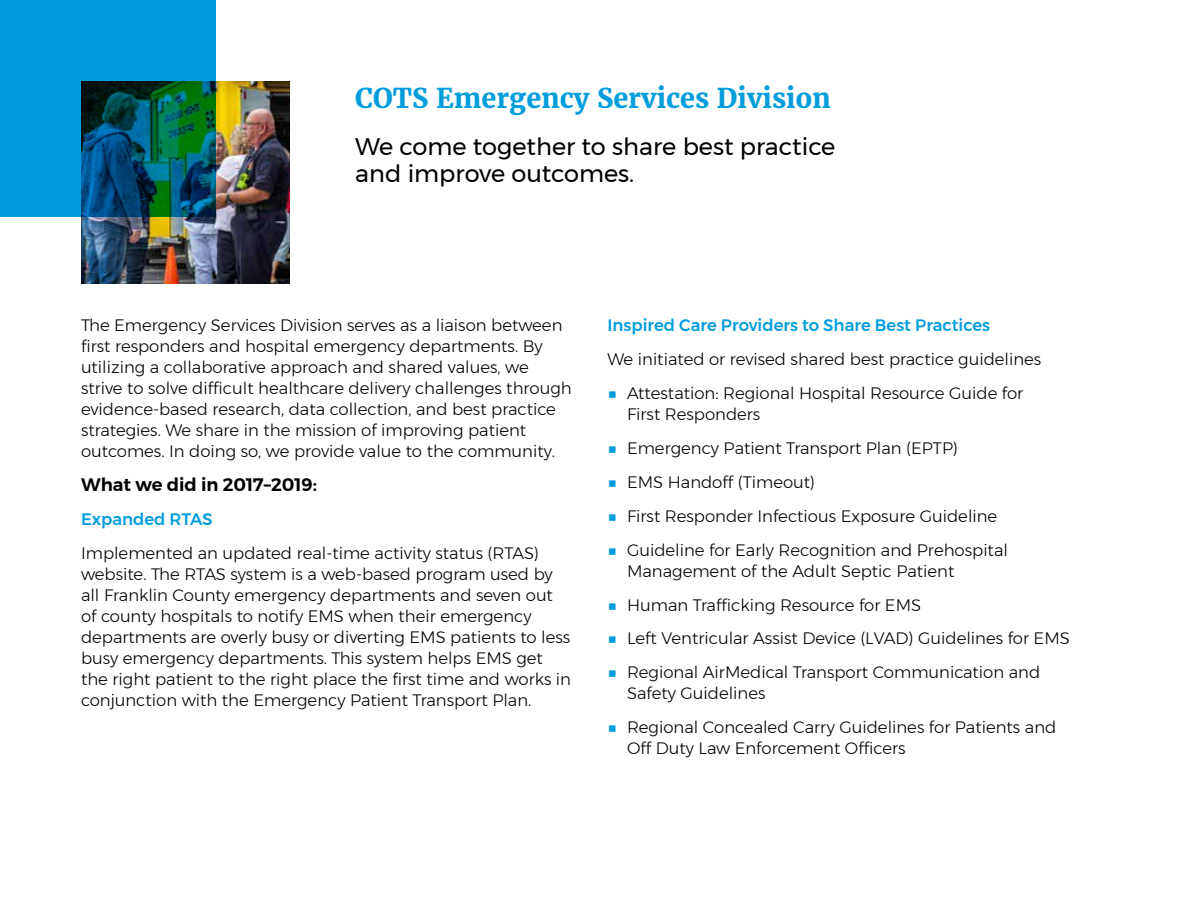
<style>
.page{position:relative;width:1188px;height:918px;background:#fff}
.page>*{position:absolute;margin:0;border:0;box-sizing:border-box;transform-origin:0 0}
.t1{font:700 27px "Merriweather";color:#009ddc}
.t2{font:24px/27px "Montserrat";color:#000}
.t3{font:600 18px "Montserrat";color:#000}
.t4{font:300 16.5px/21px "Montserrat";color:#000}
.t5{font:500 16.5px "Montserrat";color:#009ddc}
.s1{font-weight:400;color:#009ddc}
</style>
<div class="page">
<div style="left:0;top:0;width:216px;height:216px;background:#009ddc"></div>
<img style="left:81px;top:81px;width:208px;height:202px">
<h1 class="t1" style="left:355px;top:80px;width:477px">COTS Emergency Services Division</h1>
<h2 class="t2" style="left:355px;top:133px;width:482px">We come together to share best practice and improve outcomes.</h2>
<p class="t4" style="left:81px;top:314px;width:492px">The Emergency Services Division serves as a liaison between first responders and hospital emergency departments. By utilizing a collaborative approach and shared values, we strive to solve difficult healthcare delivery challenges through evidence-based research, data collection, and best practice strategies. We share in the mission of improving patient outcomes. In doing so, we provide value to the community.</p>
<p class="t3" style="left:81px;top:470px;width:238px">What we did in 2017–2019:</p>
<p class="t5" style="left:81px;top:506px;width:133px">Expanded RTAS</p>
<p class="t4" style="left:81px;top:542px;width:492px">Implemented an updated real-time activity status (RTAS) website. The RTAS system is a web-based program used by all Franklin County emergency departments and seven out of county hospitals to notify EMS when their emergency departments are overly busy or diverting EMS patients to less busy emergency departments. This system helps EMS get the right patient to the right place the first time and works in conjunction with the Emergency Patient Transport Plan.</p>
<p class="t5" style="left:607px;top:312px;width:384px">Inspired Care Providers to Share Best Practices</p>
<p class="t4" style="left:607px;top:348px;width:435px">We initiated or revised shared best practice guidelines</p>
<p class="t4" style="left:627px;top:382px;width:398px;text-indent:-20px"><span class="s1">■</span> Attestation: Regional Hospital Resource Guide for<br>First Responders</p>
<p class="t4" style="left:607px;top:437px;width:352px"><span class="s1">■</span> Emergency Patient Transport Plan (EPTP)</p>
<p class="t4" style="left:607px;top:471px;width:209px"><span class="s1">■</span> EMS Handoff (Timeout)</p>
<p class="t4" style="left:607px;top:505px;width:391px"><span class="s1">■</span> First Responder Infectious Exposure Guideline</p>
<p class="t4" style="left:627px;top:539px;width:382px;text-indent:-20px"><span class="s1">■</span> Guideline for Early Recognition and Prehospital<br>Management of the Adult Septic Patient</p>
<p class="t4" style="left:607px;top:594px;width:315px"><span class="s1">■</span> Human Trafficking Resource for EMS</p>
<p class="t4" style="left:607px;top:628px;width:464px"><span class="s1">■</span> Left Ventricular Assist Device (LVAD) Guidelines for EMS</p>
<p class="t4" style="left:627px;top:662px;width:415px;text-indent:-20px"><span class="s1">■</span> Regional AirMedical Transport Communication and<br>Safety Guidelines</p>
<p class="t4" style="left:627px;top:717px;width:431px;text-indent:-20px"><span class="s1">■</span> Regional Concealed Carry Guidelines for Patients and<br>Off Duty Law Enforcement Officers</p>
</div>
